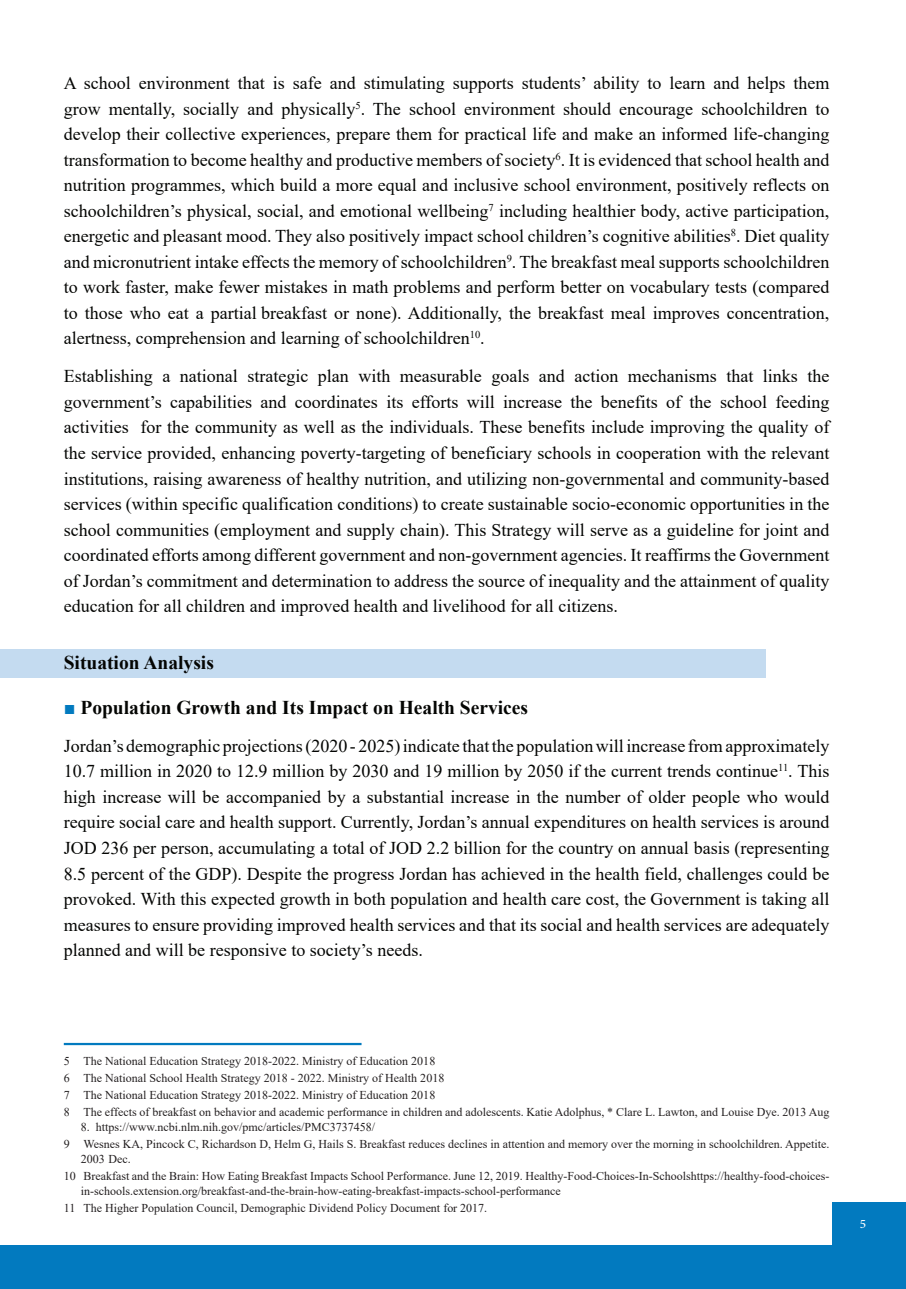
<style>
.page{position:relative;width:906px;height:1289px;background:#fff}
.page>*{position:absolute;margin:0;border:0;box-sizing:border-box;transform-origin:0 0}
.t1{font:700 19.5px "Times New Roman";color:#040503}
.t2{font:18px/25.5px "Times New Roman";color:#040503;text-align:justify}
.t3{font:18px "Adobe Arabic";color:#fff}
.t4{font:12px/17px "Times New Roman";color:#231f20}
.s1{color:#027abf}
</style>
<div class="page">
<div style="left:0;top:1245px;width:906px;height:43px;background:#027abf"></div>
<div style="left:833px;top:1201px;width:73px;height:44px;background:#027abf"></div>
<div style="left:0;top:649px;width:765px;height:28px;background:#c4dbf0"></div>
<hr style="left:64px;top:1042px;width:297px;height:3px;background:#027abf">
<p class="t2" style="left:64px;top:70px;width:767px">A school environment that is safe and stimulating supports students’ ability to learn and helps them grow mentally, socially and physically<sup>5</sup>. The school environment should encourage schoolchildren to develop their collective experiences, prepare them for practical life and make an informed life-changing transformation to become healthy and productive members of society<sup>6</sup>. It is evidenced that school health and nutrition programmes, which build a more equal and inclusive school environment, positively reflects on schoolchildren’s physical, social, and emotional wellbeing<sup>7</sup> including healthier body, active participation, energetic and pleasant mood. They also positively impact school children’s cognitive abilities<sup>8</sup>. Diet quality and micronutrient intake effects the memory of schoolchildren<sup>9</sup>. The breakfast meal supports schoolchildren to work faster, make fewer mistakes in math problems and perform better on vocabulary tests (compared to those who eat a partial breakfast or none). Additionally, the breakfast meal improves concentration, alertness, comprehension and learning of schoolchildren<sup>10</sup>.</p>
<p class="t2" style="left:64px;top:363px;width:767px">Establishing a national strategic plan with measurable goals and action mechanisms that links the government’s capabilities and coordinates its efforts will increase the benefits of the school feeding activities for the community as well as the individuals. These benefits include improving the quality of the service provided, enhancing poverty-targeting of beneficiary schools in cooperation with the relevant institutions, raising awareness of healthy nutrition, and utilizing non-governmental and community-based services (within specific qualification conditions) to create sustainable socio-economic opportunities in the school communities (employment and supply chain). This Strategy will serve as a guideline for joint and coordinated efforts among different government and non-government agencies. It reaffirms the Government of Jordan’s commitment and determination to address the source of inequality and the attainment of quality education for all children and improved health and livelihood for all citizens.</p>
<p class="t1" style="left:64px;top:648px;width:152px">Situation Analysis</p>
<p class="t1" style="left:64px;top:693px;width:466px"><span class="s1">■</span> Population Growth and Its Impact on Health Services</p>
<p class="t2" style="left:64px;top:732px;width:767px">Jordan’s demographic projections (2020 - 2025) indicate that the population will increase from approximately 10.7 million in 2020 to 12.9 million by 2030 and 19 million by 2050 if the current trends continue<sup>11</sup>. This high increase will be accompanied by a substantial increase in the number of older people who would require social care and health support. Currently, Jordan’s annual expenditures on health services is around JOD 236 per person, accumulating a total of JOD 2.2 billion for the country on annual basis (representing 8.5 percent of the GDP). Despite the progress Jordan has achieved in the health field, challenges could be provoked. With this expected growth in both population and health care cost, the Government is taking all measures to ensure providing improved health services and that its social and health services are adequately planned and will be responsive to society’s needs.</p>
<p class="t4" style="left:64px;top:1052px;width:767px">5 The National Education Strategy 2018-2022. Ministry of Education 2018<br>6 The National School Health Strategy 2018 - 2022. Ministry of Health 2018<br>7 The National Education Strategy 2018-2022. Ministry of Education 2018<br>8 The effects of breakfast on behavior and academic performance in children and adolescents. Katie Adolphus, * Clare L. Lawton, and Louise Dye. 2013 Aug</p>
<p class="t4" style="left:64px;top:1118px;width:767px;text-indent:17px">8. https://www.ncbi.nlm.nih.gov/pmc/articles/PMC3737458/<br>9 Wesnes KA, Pincock C, Richardson D, Helm G, Hails S. Breakfast reduces declines in attention and memory over the morning in schoolchildren. Appetite.</p>
<p class="t4" style="left:64px;top:1150px;width:767px;text-indent:17px">2003 Dec.<br>10 Breakfast and the Brain: How Eating Breakfast Impacts School Performance. June 12, 2019. Healthy-Food-Choices-In-Schoolshttps://healthy-food-choices-</p>
<p class="t4" style="left:64px;top:1182px;width:498px;text-indent:17px">in-schools.extension.org/breakfast-and-the-brain-how-eating-breakfast-impacts-school-performance<br>11 The Higher Population Council, Demographic Dividend Policy Document for 2017.</p>
<p class="t3" style="left:860px;top:1210px;width:8px">5</p>
</div>
